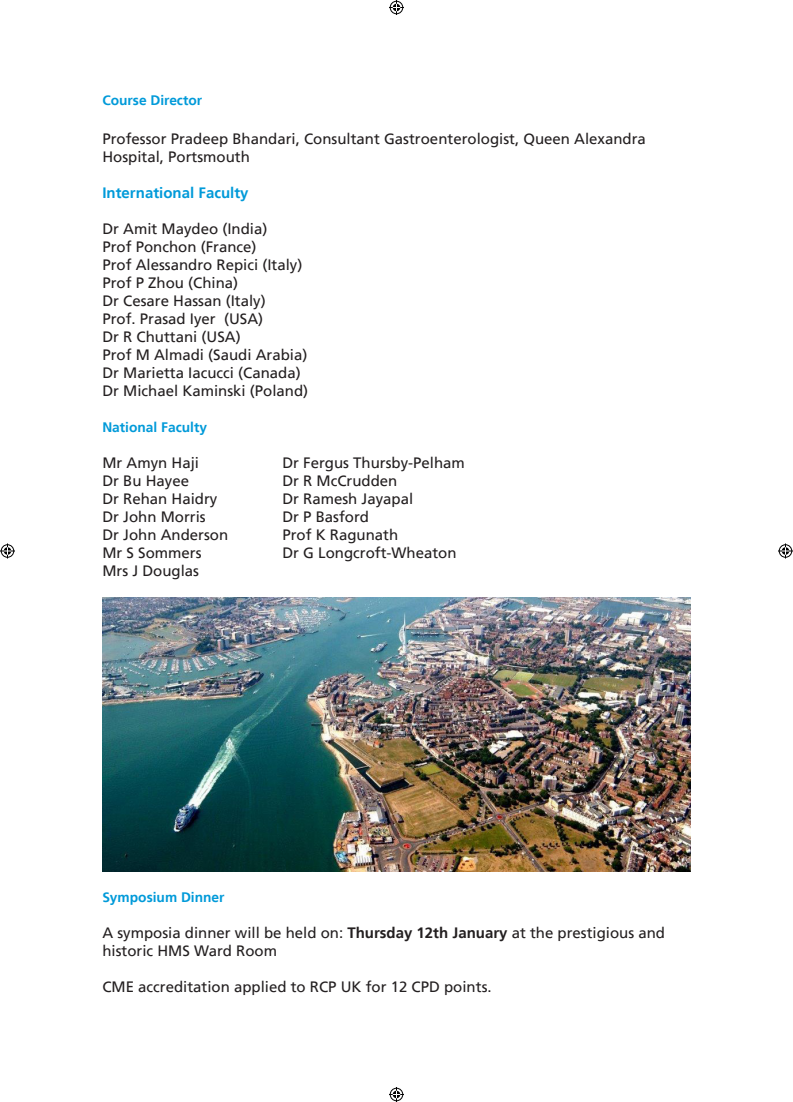
<style>
.page{position:relative;width:793px;height:1102px;background:#fff}
.page>*{position:absolute;margin:0;border:0;box-sizing:border-box;transform-origin:0 0}
.t1{font:15px/18px "Frutiger";color:#231f20}
.t2{font:700 15px "Frutiger";color:#009ad9}
.t3{font:700 13.75px "Frutiger";color:#009ad9}
.s1{font-weight:700}
</style>
<div class="page">
<img style="left:102px;top:597px;width:589px;height:273px">
<svg style="left:389px;top:0;width:15px;height:15px"></svg>
<svg style="left:389px;top:1087px;width:15px;height:14px"></svg>
<svg style="left:0;top:543px;width:15px;height:15px"></svg>
<svg style="left:778px;top:543px;width:15px;height:15px"></svg>
<p class="t3" style="left:102px;top:92px;width:101px">Course Director</p>
<p class="t1" style="left:102px;top:130px;width:545px">Professor Pradeep Bhandari, Consultant Gastroenterologist, Queen Alexandra<br>Hospital, Portsmouth</p>
<p class="t2" style="left:102px;top:184px;width:148px">International Faculty</p>
<p class="t1" style="left:102px;top:220px;width:167px">Dr Amit Maydeo (India)</p>
<p class="t1" style="left:102px;top:238px;width:156px">Prof Ponchon (France)</p>
<p class="t1" style="left:102px;top:256px;width:202px">Prof Alessandro Repici (Italy)</p>
<p class="t1" style="left:102px;top:274px;width:137px">Prof P Zhou (China)</p>
<p class="t1" style="left:102px;top:292px;width:165px">Dr Cesare Hassan (Italy)</p>
<p class="t1" style="left:102px;top:310px;width:162px">Prof. Prasad Iyer (USA)</p>
<p class="t1" style="left:102px;top:328px;width:140px">Dr R Chuttani (USA)</p>
<p class="t1" style="left:102px;top:346px;width:207px">Prof M Almadi (Saudi Arabia)</p>
<p class="t1" style="left:102px;top:364px;width:200px">Dr Marietta Iacucci (Canada)</p>
<p class="t1" style="left:102px;top:382px;width:207px">Dr Michael Kaminski (Poland)</p>
<p class="t3" style="left:102px;top:419px;width:106px">National Faculty</p>
<p class="t1" style="left:102px;top:454px;width:98px">Mr Amyn Haji</p>
<p class="t1" style="left:282px;top:454px;width:184px">Dr Fergus Thursby-Pelham</p>
<p class="t1" style="left:102px;top:472px;width:88px">Dr Bu Hayee</p>
<p class="t1" style="left:282px;top:472px;width:116px">Dr R McCrudden</p>
<p class="t1" style="left:102px;top:490px;width:117px">Dr Rehan Haidry</p>
<p class="t1" style="left:282px;top:490px;width:132px">Dr Ramesh Jayapal</p>
<p class="t1" style="left:102px;top:508px;width:105px">Dr John Morris</p>
<p class="t1" style="left:282px;top:508px;width:88px">Dr P Basford</p>
<p class="t1" style="left:102px;top:526px;width:127px">Dr John Anderson</p>
<p class="t1" style="left:282px;top:526px;width:117px">Prof K Ragunath</p>
<p class="t1" style="left:102px;top:544px;width:101px">Mr S Sommers</p>
<p class="t1" style="left:282px;top:544px;width:176px">Dr G Longcroft-Wheaton</p>
<p class="t1" style="left:102px;top:562px;width:98px">Mrs J Douglas</p>
<p class="t3" style="left:102px;top:888px;width:124px">Symposium Dinner</p>
<p class="t1" style="left:102px;top:923px;width:564px">A symposia dinner will be held on: <span class="s1">Thursday 12th January</span> at the prestigious and historic HMS Ward Room</p>
<p class="t1" style="left:102px;top:977px;width:391px">CME accreditation applied to RCP UK for 12 CPD points.</p>
</div>
